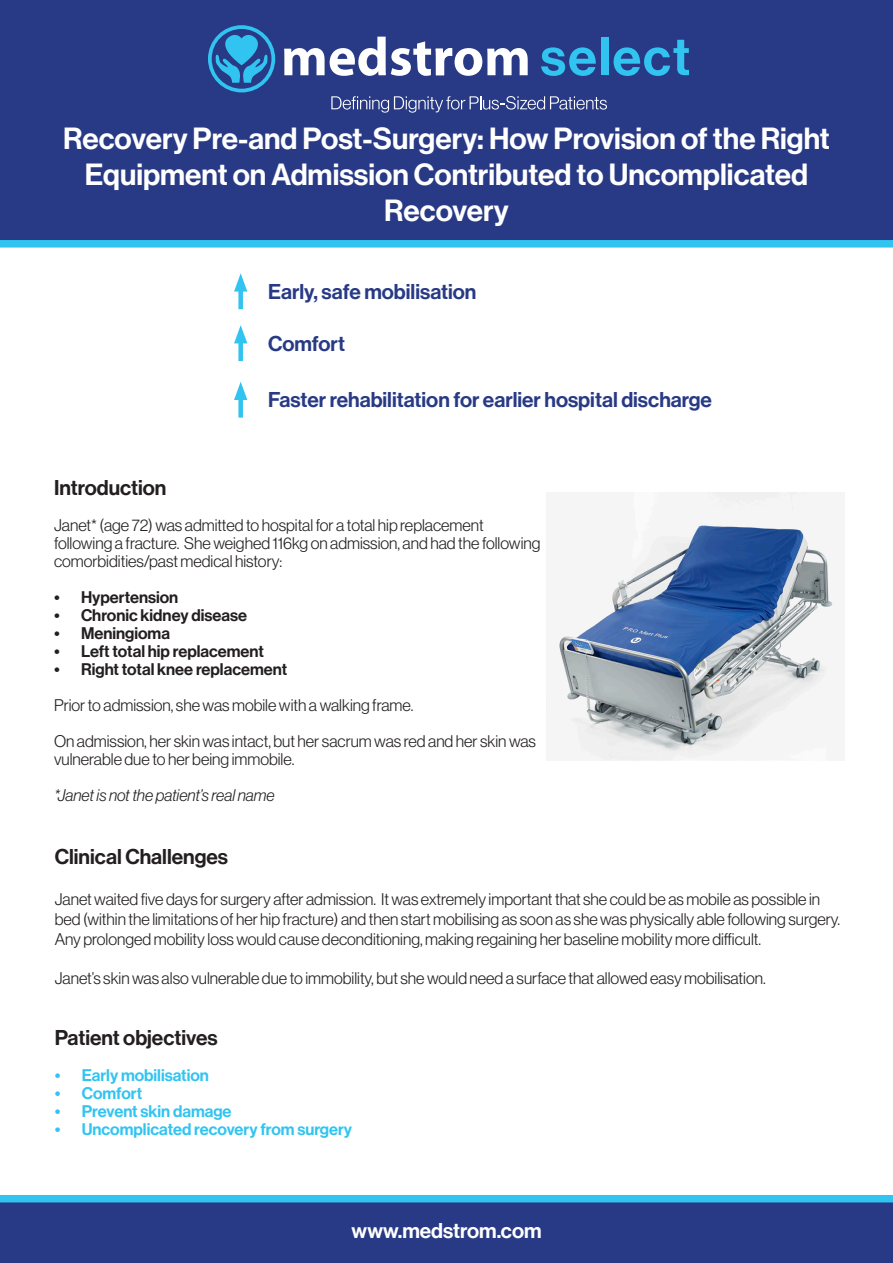
<style>
.page{position:relative;width:893px;height:1263px;background:#fff}
.page>*{position:absolute;margin:0;border:0;box-sizing:border-box;transform-origin:0 0}
.t1{font:30px/36px "N Haas Grotesk DS Pro 65 Md";color:#fff;text-align:center}
.t2{font:21px "N Haas Grotesk DS Pro 65 Md";color:#283a85}
.t3{font:21px "N Haas Grotesk DS Pro 65 Md";color:#231f20}
.t4{font:21px "N Haas Grotesk DS Pro 65 Md";color:#fff}
.t5{font:16.5px/18px "N Haas Grotesk DS Pro 45 Lt";color:#231f20}
.t6{font:16.5px "N Haas Grotesk DS Pro 65 Md";color:#231f20}
.t7{font:16.5px "N Haas Grotesk DS Pro 65 Md";color:#31c4f1}
.t8{font:16.5px "N Haas Grotesk DS Pro 46 Lt It";color:#231f20}
</style>
<div class="page">
<div style="left:0;top:0;width:893px;height:248px;background:#283a85"></div>
<div style="left:208px;top:25px;width:67px;height:67px;border:4px solid #31c4f1;border-radius:50%"></div>
<svg style="left:214px;top:35px;width:55px;height:48px;background:#2c84bf"></svg>
<svg style="left:284px;top:37px;width:244px;height:39px"></svg>
<svg style="left:541px;top:47px;width:55px;height:29px;background:#2d85c0"></svg>
<div style="left:601px;top:38px;width:7px;height:37px;background:#32c4f1"></div>
<svg style="left:614px;top:40px;width:75px;height:36px;background:#2c74b2"></svg>
<svg style="left:331px;top:96px;width:276px;height:17px;background:#51609c"></svg>
<div style="left:238px;top:285px;width:5px;height:24px;background:#31c4f1"></div>
<svg style="left:234px;top:273px;width:13px;height:19px"></svg>
<div style="left:238px;top:336px;width:5px;height:25px;background:#31c4f1"></div>
<svg style="left:234px;top:325px;width:13px;height:18px"></svg>
<div style="left:238px;top:393px;width:5px;height:25px;background:#31c4f1"></div>
<svg style="left:234px;top:382px;width:13px;height:18px"></svg>
<img style="left:558px;top:493px;width:275px;height:267px">
<svg style="left:0;top:1195px;width:893px;height:68px;background:#284990"></svg>
<p class="t1" style="left:63px;top:121px;width:768px">Recovery Pre-and Post-Surgery: How Provision of the Right<br>Equipment on Admission Contributed to Uncomplicated<br>Recovery</p>
<p class="t2" style="left:268px;top:279px;width:210px">Early, safe mobilisation</p>
<p class="t2" style="left:268px;top:331px;width:79px">Comfort</p>
<p class="t2" style="left:268px;top:388px;width:445px">Faster rehabilitation for earlier hospital discharge</p>
<p class="t3" style="left:54px;top:476px;width:114px">Introduction</p>
<p class="t5" style="left:54px;top:516px;width:488px">Janet* (age 72) was admitted to hospital for a total hip replacement following a fracture. She weighed 116kg on admission, and had the following comorbidities/past medical history:</p>
<p class="t6" style="left:54px;top:588px;width:126px">• Hypertension</p>
<p class="t6" style="left:54px;top:606px;width:195px">• Chronic kidney disease</p>
<p class="t6" style="left:54px;top:624px;width:118px">• Meningioma</p>
<p class="t6" style="left:54px;top:642px;width:211px">• Left total hip replacement</p>
<p class="t6" style="left:54px;top:660px;width:235px">• Right total knee replacement</p>
<p class="t5" style="left:54px;top:696px;width:361px">Prior to admission, she was mobile with a walking frame.</p>
<p class="t5" style="left:54px;top:732px;width:483px">On admission, her skin was intact, but her sacrum was red and her skin was vulnerable due to her being immobile.</p>
<p class="t8" style="left:54px;top:786px;width:222px">*Janet is not the patient’s real name</p>
<p class="t3" style="left:55px;top:844px;width:175px">Clinical Challenges</p>
<p class="t5" style="left:55px;top:889px;width:787px;line-height:19.8px">Janet waited five days for surgery after admission. It was extremely important that she could be as mobile as possible in bed (within the limitations of her hip fracture) and then start mobilising as soon as she was physically able following surgery.<br>Any prolonged mobility loss would cause deconditioning, making regaining her baseline mobility more difficult.</p>
<p class="t5" style="left:55px;top:969px;width:712px">Janet’s skin was also vulnerable due to immobility, but she would need a surface that allowed easy mobilisation.</p>
<p class="t3" style="left:55px;top:1026px;width:165px">Patient objectives</p>
<p class="t7" style="left:55px;top:1066px;width:156px">• Early mobilisation</p>
<p class="t7" style="left:55px;top:1084px;width:89px">• Comfort</p>
<p class="t7" style="left:55px;top:1102px;width:178px">• Prevent skin damage</p>
<p class="t7" style="left:55px;top:1120px;width:299px">• Uncomplicated recovery from surgery</p>
<p class="t4" style="left:351px;top:1218px;width:192px">www.medstrom.com</p>
</div>
